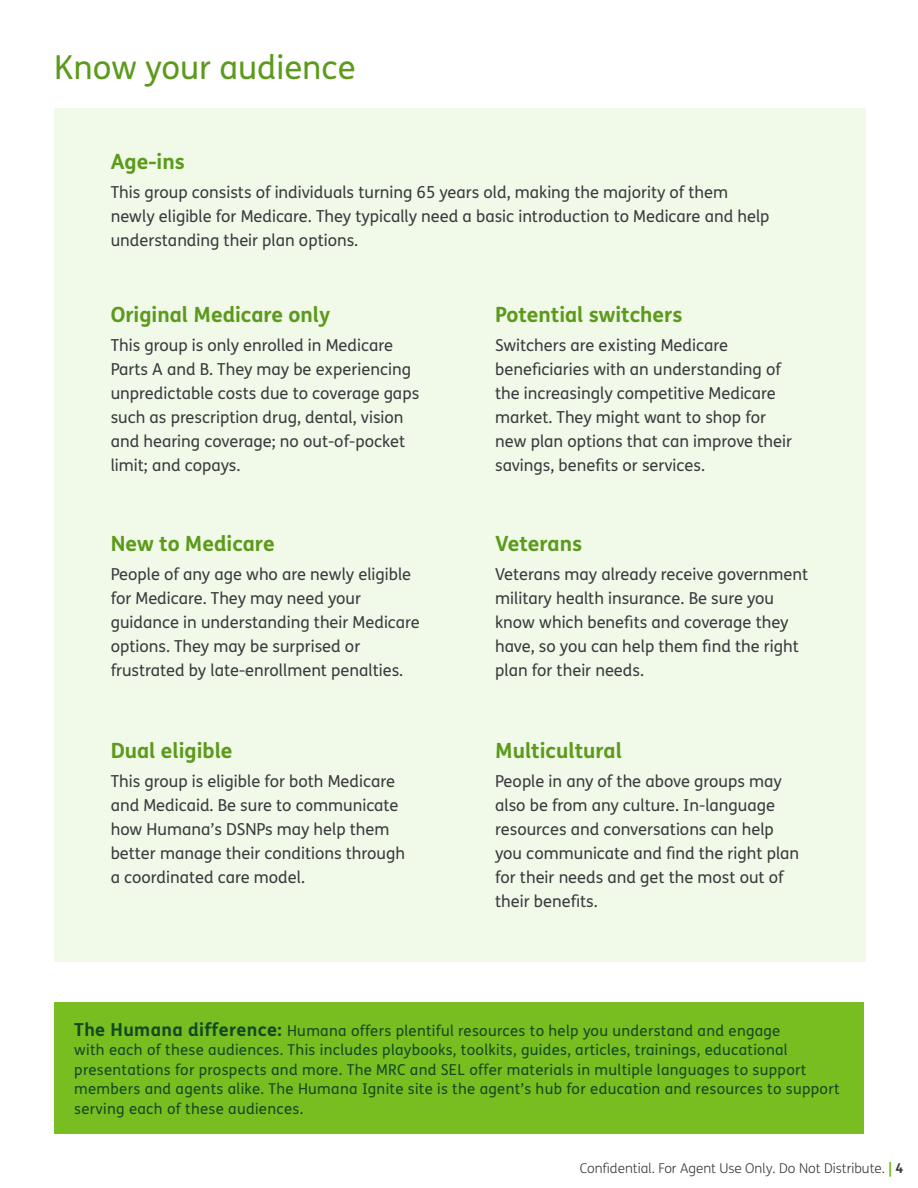
<style>
.page{position:relative;width:918px;height:1188px;background:#fff}
.page>*{position:absolute;margin:0;border:0;box-sizing:border-box;transform-origin:0 0}
.t1{font:33px "FS Humana";color:#5c9a1b}
.t2{font:700 21px "FS Humana";color:#5c9a1b}
.t3{font:16.5px/24px "FS Humana";color:#3a3b3d}
.t4{font:15px/19.5px "FS Humana";letter-spacing:.02em;color:#114a21}
.t5{font:300 13.5px "FS Humana";color:#3a3b3d}
.s1{font-weight:700;font-size:18px}
.s2{font-weight:700;color:#78be20}
.s3{font-weight:700}
</style>
<div class="page">
<div style="left:54px;top:108px;width:811px;height:853px;background:#f1f9e9"></div>
<div style="left:54px;top:1002px;width:810px;height:132px;background:#78be20"></div>
<h1 class="t1" style="left:54px;top:44px;width:303px">Know your audience</h1>
<p class="t2" style="left:111px;top:145px;width:76px">Age-ins</p>
<p class="t3" style="left:111px;top:180px;width:660px">This group consists of individuals turning 65 years old, making the majority of them newly eligible for Medicare. They typically need a basic introduction to Medicare and help understanding their plan options.</p>
<p class="t2" style="left:111px;top:298px;width:221px">Original Medicare only</p>
<p class="t3" style="left:111px;top:333px;width:310px">This group is only enrolled in Medicare Parts A and B. They may be experiencing unpredictable costs due to coverage gaps such as prescription drug, dental, vision and hearing coverage; no out-of-pocket limit; and copays.</p>
<p class="t2" style="left:111px;top:527px;width:166px">New to Medicare</p>
<p class="t3" style="left:111px;top:562px;width:311px">People of any age who are newly eligible for Medicare. They may need your guidance in understanding their Medicare options. They may be surprised or frustrated by late-enrollment penalties.</p>
<p class="t2" style="left:111px;top:734px;width:123px">Dual eligible</p>
<p class="t3" style="left:111px;top:769px;width:296px">This group is eligible for both Medicare and Medicaid. Be sure to communicate how Humana’s DSNPs may help them better manage their conditions through a coordinated care model.</p>
<p class="t2" style="left:495px;top:298px;width:189px">Potential switchers</p>
<p class="t3" style="left:495px;top:333px;width:298px">Switchers are existing Medicare beneficiaries with an understanding of the increasingly competitive Medicare market. They might want to shop for new plan options that can improve their savings, benefits or services.</p>
<p class="t2" style="left:495px;top:527px;width:88px">Veterans</p>
<p class="t3" style="left:495px;top:562px;width:315px">Veterans may already receive government military health insurance. Be sure you know which benefits and coverage they have, so you can help them find the right plan for their needs.</p>
<p class="t2" style="left:495px;top:734px;width:128px">Multicultural</p>
<p class="t3" style="left:495px;top:769px;width:306px">People in any of the above groups may also be from any culture. In-language resources and conversations can help you communicate and find the right plan for their needs and get the most out of their benefits.</p>
<p class="t4" style="left:74px;top:1020px;width:767px"><span class="s1">The Humana difference:</span> Humana offers plentiful resources to help you understand and engage<br>with each of these audiences. This includes playbooks, toolkits, guides, articles, trainings, educational presentations for prospects and more. The MRC and SEL offer materials in multiple languages to support members and agents alike. The Humana Ignite site is the agent’s hub for education and resources to support serving each of these audiences.</p>
<p class="t5" style="left:580px;top:1159px;width:325px">Confidential. For Agent Use Only. Do Not Distribute. <span class="s2">|</span> <span class="s3">4</span></p>
</div>
